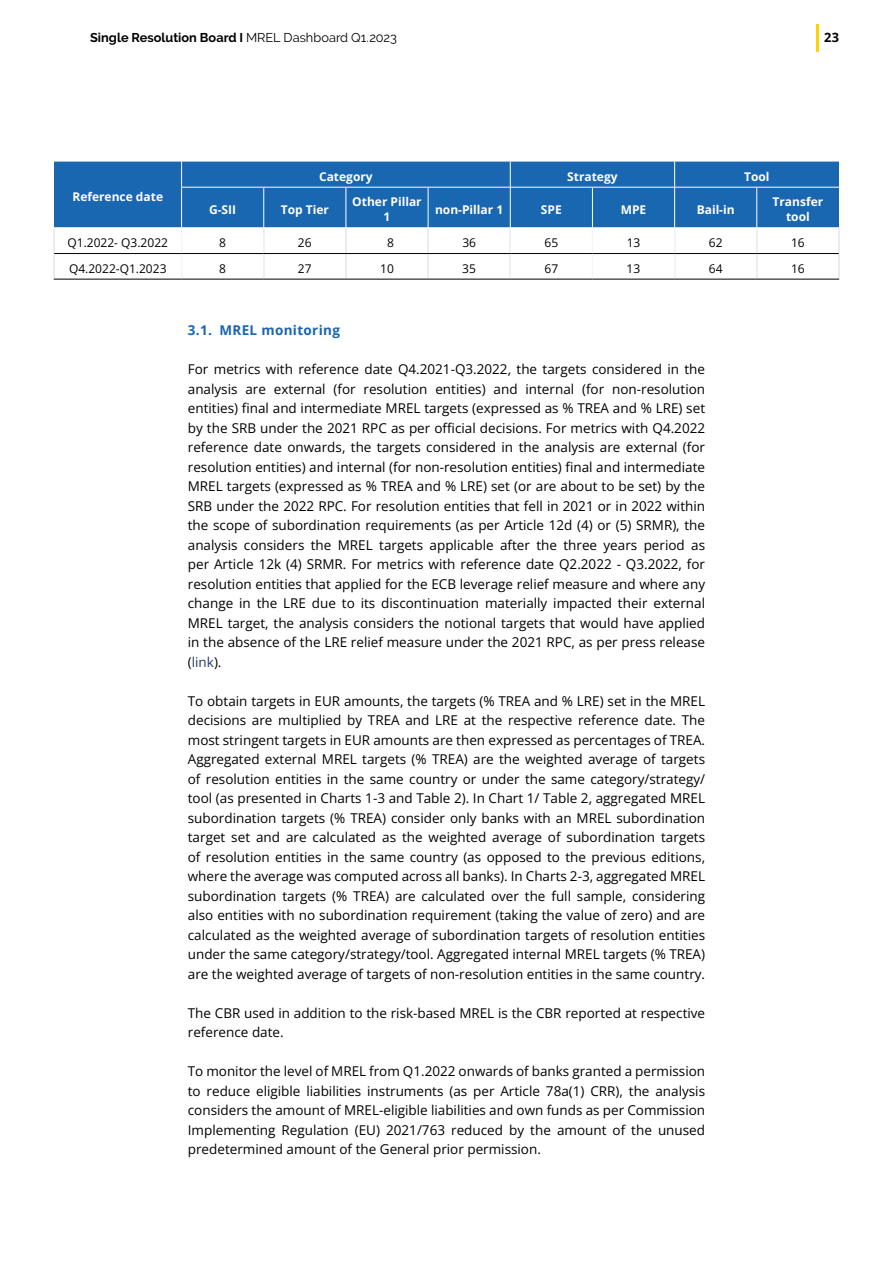
<style>
.page{position:relative;width:893px;height:1263px;background:#fff}
.page>*{position:absolute;margin:0;border:0;box-sizing:border-box;transform-origin:0 0}
.Body_text{font:13.5px/19.5px "Open Sans";color:#000;text-align:justify}
.Title_level_3{font:700 13.5px "Open Sans";letter-spacing:.025em;color:#1966b1}
.t1{font:700 12.75px "Raleway";color:#000}
.t2{font:700 12.75px "Open Sans";color:#000}
.Table_header_center{font:700 12px/15px "Open Sans";color:#fff;text-align:center}
.Texto_tabla{font:12px "Open Sans";color:#000}
.s1{font-weight:400}
.s2{color:#22366e}
</style>
<div class="page">
<div style="left:54px;top:162px;width:785px;height:65px;background:#1966b1"></div>
<svg style="left:181px;top:162px;width:1px;height:25px"></svg>
<svg style="left:510px;top:162px;width:1px;height:25px"></svg>
<svg style="left:674px;top:162px;width:1px;height:25px"></svg>
<hr style="left:181px;top:187px;width:83px;height:1px;background:#fff">
<hr style="left:181px;top:188px;width:1px;height:39px;background:#fff">
<hr style="left:264px;top:187px;width:82px;height:1px;background:#fff">
<hr style="left:263px;top:188px;width:1px;height:39px;background:#fff">
<hr style="left:346px;top:187px;width:82px;height:1px;background:#fff">
<hr style="left:346px;top:188px;width:1px;height:39px;background:#fff">
<hr style="left:428px;top:187px;width:82px;height:1px;background:#fff">
<hr style="left:428px;top:188px;width:1px;height:39px;background:#fff">
<hr style="left:510px;top:187px;width:82px;height:1px;background:#fff">
<hr style="left:510px;top:188px;width:1px;height:39px;background:#fff">
<hr style="left:592px;top:187px;width:83px;height:1px;background:#fff">
<hr style="left:592px;top:188px;width:1px;height:39px;background:#fff">
<hr style="left:675px;top:187px;width:82px;height:1px;background:#fff">
<hr style="left:674px;top:188px;width:1px;height:39px;background:#fff">
<hr style="left:757px;top:187px;width:82px;height:1px;background:#fff">
<hr style="left:756px;top:188px;width:1px;height:39px;background:#fff">
<svg style="left:54px;top:229px;width:1px;height:50px"></svg>
<svg style="left:181px;top:229px;width:2px;height:50px"></svg>
<svg style="left:263px;top:229px;width:2px;height:50px"></svg>
<svg style="left:346px;top:229px;width:1px;height:50px"></svg>
<svg style="left:428px;top:229px;width:1px;height:50px"></svg>
<svg style="left:510px;top:229px;width:1px;height:50px"></svg>
<svg style="left:592px;top:229px;width:1px;height:50px"></svg>
<svg style="left:674px;top:229px;width:2px;height:50px"></svg>
<svg style="left:756px;top:229px;width:2px;height:50px"></svg>
<svg style="left:839px;top:229px;width:1px;height:50px"></svg>
<hr style="left:54px;top:253px;width:128px;height:1px;background:#000">
<hr style="left:182px;top:253px;width:82px;height:1px;background:#000">
<hr style="left:264px;top:253px;width:82px;height:1px;background:#000">
<hr style="left:346px;top:253px;width:82px;height:1px;background:#000">
<hr style="left:428px;top:253px;width:82px;height:1px;background:#000">
<hr style="left:510px;top:253px;width:82px;height:1px;background:#000">
<hr style="left:592px;top:253px;width:83px;height:1px;background:#000">
<hr style="left:675px;top:253px;width:82px;height:1px;background:#000">
<hr style="left:757px;top:253px;width:82px;height:1px;background:#000">
<hr style="left:54px;top:279px;width:128px;height:1px;background:#000">
<hr style="left:182px;top:279px;width:82px;height:1px;background:#000">
<hr style="left:264px;top:279px;width:82px;height:1px;background:#000">
<hr style="left:346px;top:279px;width:82px;height:1px;background:#000">
<hr style="left:428px;top:279px;width:82px;height:1px;background:#000">
<hr style="left:510px;top:279px;width:82px;height:1px;background:#000">
<hr style="left:592px;top:279px;width:83px;height:1px;background:#000">
<hr style="left:675px;top:279px;width:82px;height:1px;background:#000">
<hr style="left:757px;top:279px;width:82px;height:1px;background:#000">
<hr style="left:816px;top:24px;width:3px;height:28px;background:#ffd200">
<p class="t1" style="left:90px;top:30px;width:308px">Single Resolution Board I <span class="s1">MREL Dashboard Q1.2023</span></p>
<p class="t2" style="left:824px;top:29px;width:16px">23</p>
<p class="Table_header_center" style="left:72px;top:189px;width:92px">Reference date</p>
<p class="Table_header_center" style="left:319px;top:169px;width:55px">Category</p>
<p class="Table_header_center" style="left:567px;top:169px;width:52px">Strategy</p>
<p class="Table_header_center" style="left:744px;top:169px;width:27px">Tool</p>
<p class="Table_header_center" style="left:209px;top:202px;width:29px">G-SII</p>
<p class="Table_header_center" style="left:281px;top:202px;width:50px">Top Tier</p>
<p class="Table_header_center" style="left:352px;top:194px;width:71px">Other Pillar<br>1</p>
<p class="Table_header_center" style="left:435px;top:202px;width:70px">non-Pillar 1</p>
<p class="Table_header_center" style="left:541px;top:202px;width:22px">SPE</p>
<p class="Table_header_center" style="left:621px;top:202px;width:27px">MPE</p>
<p class="Table_header_center" style="left:697px;top:202px;width:40px">Bail-in</p>
<p class="Table_header_center" style="left:772px;top:194px;width:52px">Transfer tool</p>
<p class="Texto_tabla" style="left:67px;top:235px;width:102px">Q1.2022- Q3.2022</p>
<p class="Texto_tabla" style="left:219px;top:235px;width:8px">8</p>
<p class="Texto_tabla" style="left:298px;top:235px;width:15px">26</p>
<p class="Texto_tabla" style="left:387px;top:235px;width:8px">8</p>
<p class="Texto_tabla" style="left:462px;top:235px;width:15px">36</p>
<p class="Texto_tabla" style="left:544px;top:235px;width:15px">65</p>
<p class="Texto_tabla" style="left:627px;top:235px;width:15px">13</p>
<p class="Texto_tabla" style="left:709px;top:235px;width:15px">62</p>
<p class="Texto_tabla" style="left:791px;top:235px;width:15px">16</p>
<p class="Texto_tabla" style="left:69px;top:260px;width:99px">Q4.2022-Q1.2023</p>
<p class="Texto_tabla" style="left:219px;top:260px;width:8px">8</p>
<p class="Texto_tabla" style="left:298px;top:260px;width:15px">27</p>
<p class="Texto_tabla" style="left:380px;top:260px;width:15px">10</p>
<p class="Texto_tabla" style="left:462px;top:260px;width:15px">35</p>
<p class="Texto_tabla" style="left:544px;top:260px;width:15px">67</p>
<p class="Texto_tabla" style="left:627px;top:260px;width:15px">13</p>
<p class="Texto_tabla" style="left:709px;top:260px;width:15px">64</p>
<p class="Texto_tabla" style="left:791px;top:260px;width:15px">16</p>
<h2 class="Title_level_3" style="left:188px;top:321px;width:154px">3.1. MREL monitoring</h2>
<p class="Body_text" style="left:188px;top:359px;width:519px">For metrics with reference date Q4.2021-Q3.2022, the targets considered in the analysis are external (for resolution entities) and internal (for non-resolution entities) final and intermediate MREL targets (expressed as % TREA and % LRE) set by the SRB under the 2021 RPC as per official decisions. For metrics with Q4.2022 reference date onwards, the targets considered in the analysis are external (for resolution entities) and internal (for non-resolution entities) final and intermediate MREL targets (expressed as % TREA and % LRE) set (or are about to be set) by the SRB under the 2022 RPC. For resolution entities that fell in 2021 or in 2022 within the scope of subordination requirements (as per Article 12d (4) or (5) SRMR), the analysis considers the MREL targets applicable after the three years period as per Article 12k (4) SRMR. For metrics with reference date Q2.2022 - Q3.2022, for resolution entities that applied for the ECB leverage relief measure and where any change in the LRE due to its discontinuation materially impacted their external MREL target, the analysis considers the notional targets that would have applied in the absence of the LRE relief measure under the 2021 RPC, as per press release (<span class="s2">link</span>).</p>
<p class="Body_text" style="left:188px;top:691px;width:519px">To obtain targets in EUR amounts, the targets (% TREA and % LRE) set in the MREL decisions are multiplied by TREA and LRE at the respective reference date. The most stringent targets in EUR amounts are then expressed as percentages of TREA.<br>Aggregated external MREL targets (% TREA) are the weighted average of targets of resolution entities in the same country or under the same category/strategy/ tool (as presented in Charts 1-3 and Table 2). In Chart 1/ Table 2, aggregated MREL subordination targets (% TREA) consider only banks with an MREL subordination target set and are calculated as the weighted average of subordination targets of resolution entities in the same country (as opposed to the previous editions, where the average was computed across all banks). In Charts 2-3, aggregated MREL subordination targets (% TREA) are calculated over the full sample, considering also entities with no subordination requirement (taking the value of zero) and are calculated as the weighted average of subordination targets of resolution entities under the same category/strategy/tool. Aggregated internal MREL targets (% TREA) are the weighted average of targets of non-resolution entities in the same country.</p>
<p class="Body_text" style="left:188px;top:1003px;width:519px">The CBR used in addition to the risk-based MREL is the CBR reported at respective reference date.</p>
<p class="Body_text" style="left:188px;top:1061px;width:519px">To monitor the level of MREL from Q1.2022 onwards of banks granted a permission to reduce eligible liabilities instruments (as per Article 78a(1) CRR), the analysis considers the amount of MREL-eligible liabilities and own funds as per Commission Implementing Regulation (EU) 2021/763 reduced by the amount of the unused predetermined amount of the General prior permission.</p>
</div>
